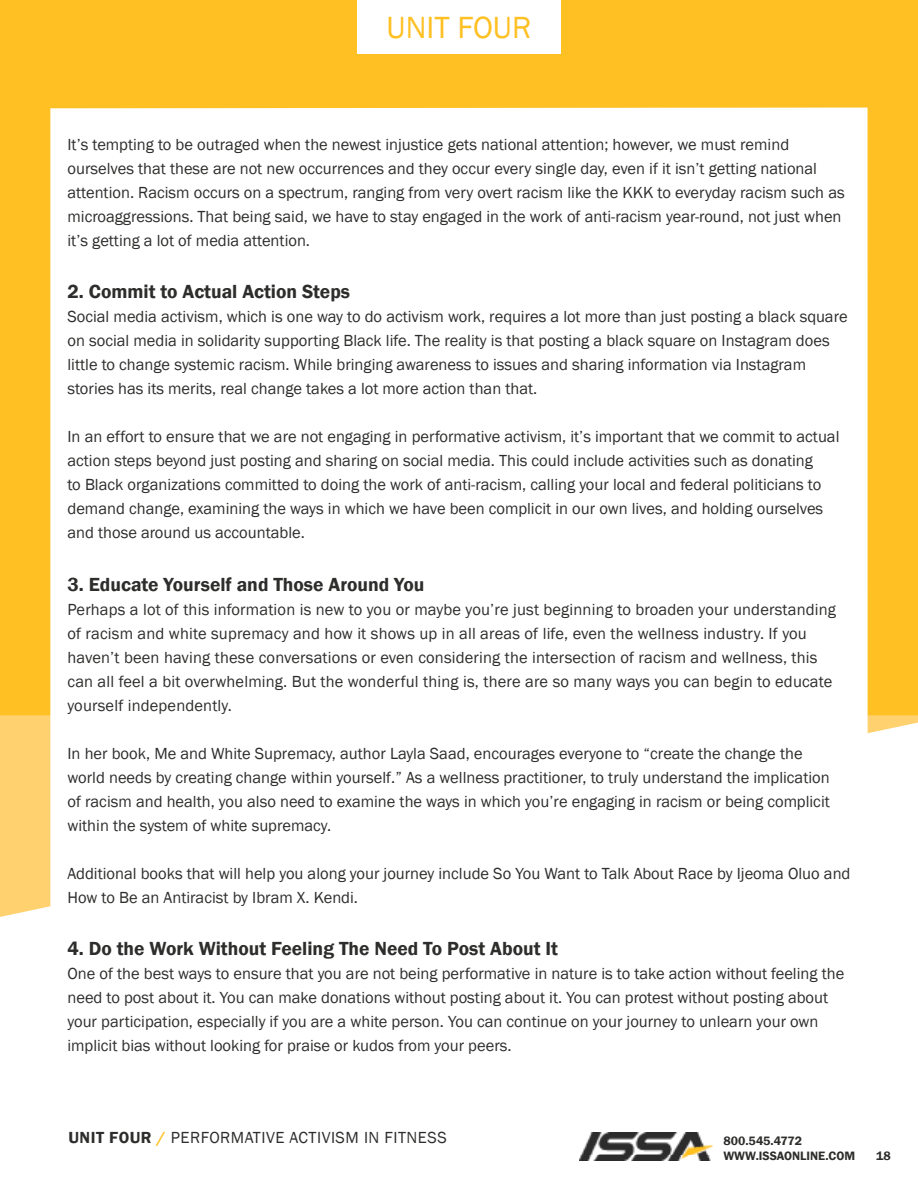
<style>
.page{position:relative;width:918px;height:1188px;background:#fff}
.page>*{position:absolute;margin:0;border:0;box-sizing:border-box;transform-origin:0 0}
.t1{font:31.5px "Franklin Gothic";color:#fec022}
.t2{font:600 19.5px "Franklin Gothic";color:#2d2d2c}
.t3{font:16.5px/24px "Franklin Gothic";color:#2d2d2c}
.t4{font:16.5px "Franklin Gothic";letter-spacing:.03em;color:#2d2d2c}
.t5{font:600 12.45px/15px "Franklin Gothic";color:#2d2d2c}
.s1{font-weight:600}
.s2{font-weight:600;color:#fec022}
</style>
<div class="page">
<div style="left:0;top:0;width:918px;height:716px;background:#fec022"></div>
<svg style="left:0;top:715px;width:918px;height:202px;fill:#ffd16f"></svg>
<div style="left:47px;top:107px;width:824px;height:810px;background:#fff"></div>
<img style="left:580px;top:1132px;width:133px;height:28px">
<div style="left:357px;top:0;width:204px;height:53px;background:#fff"></div>
<h1 class="t1" style="left:387px;top:8px;width:146px">UNIT FOUR</h1>
<p class="t3" style="left:68px;top:132px;width:779px">It’s tempting to be outraged when the newest injustice gets national attention; however, we must remind ourselves that these are not new occurrences and they occur every single day, even if it isn’t getting national attention. Racism occurs on a spectrum, ranging from very overt racism like the KKK to everyday racism such as microaggressions. That being said, we have to stay engaged in the work of anti-racism year-round, not just when it’s getting a lot of media attention.</p>
<p class="t2" style="left:68px;top:280px;width:284px">2. Commit to Actual Action Steps</p>
<p class="t3" style="left:68px;top:305px;width:782px">Social media activism, which is one way to do activism work, requires a lot more than just posting a black square on social media in solidarity supporting Black life. The reality is that posting a black square on Instagram does little to change systemic racism. While bringing awareness to issues and sharing information via Instagram stories has its merits, real change takes a lot more action than that.</p>
<p class="t3" style="left:68px;top:425px;width:773px">In an effort to ensure that we are not engaging in performative activism, it’s important that we commit to actual action steps beyond just posting and sharing on social media. This could include activities such as donating<br>to Black organizations committed to doing the work of anti-racism, calling your local and federal politicians to demand change, examining the ways in which we have been complicit in our own lives, and holding ourselves and those around us accountable.</p>
<p class="t2" style="left:68px;top:572px;width:358px">3. Educate Yourself and Those Around You</p>
<p class="t3" style="left:68px;top:597px;width:770px">Perhaps a lot of this information is new to you or maybe you’re just beginning to broaden your understanding of racism and white supremacy and how it shows up in all areas of life, even the wellness industry. If you haven’t been having these conversations or even considering the intersection of racism and wellness, this can all feel a bit overwhelming. But the wonderful thing is, there are so many ways you can begin to educate yourself independently.</p>
<p class="t3" style="left:68px;top:741px;width:764px">In her book, Me and White Supremacy, author Layla Saad, encourages everyone to “create the change the world needs by creating change within yourself.” As a wellness practitioner, to truly understand the implication of racism and health, you also need to examine the ways in which you’re engaging in racism or being complicit within the system of white supremacy.</p>
<p class="t3" style="left:68px;top:861px;width:785px">Additional books that will help you along your journey include So You Want to Talk About Race by Ijeoma Oluo and<br>How to Be an Antiracist by Ibram X. Kendi.</p>
<p class="t2" style="left:68px;top:937px;width:492px">4. Do the Work Without Feeling The Need To Post About It</p>
<p class="t3" style="left:68px;top:962px;width:778px">One of the best ways to ensure that you are not being performative in nature is to take action without feeling the need to post about it. You can make donations without posting about it. You can protest without posting about your participation, especially if you are a white person. You can continue on your journey to unlearn your own implicit bias without looking for praise or kudos from your peers.</p>
<p class="t4" style="left:68px;top:1127px;width:380px"><span class="s1">UNIT FOUR</span> <span class="s2">/</span> PERFORMATIVE ACTIVISM IN FITNESS</p>
<p class="t5" style="left:723px;top:1133px;width:133px">800.545.4772<br>WWW.ISSAONLINE.COM</p>
<p class="t5" style="left:876px;top:1148px;width:16px">18</p>
</div>
